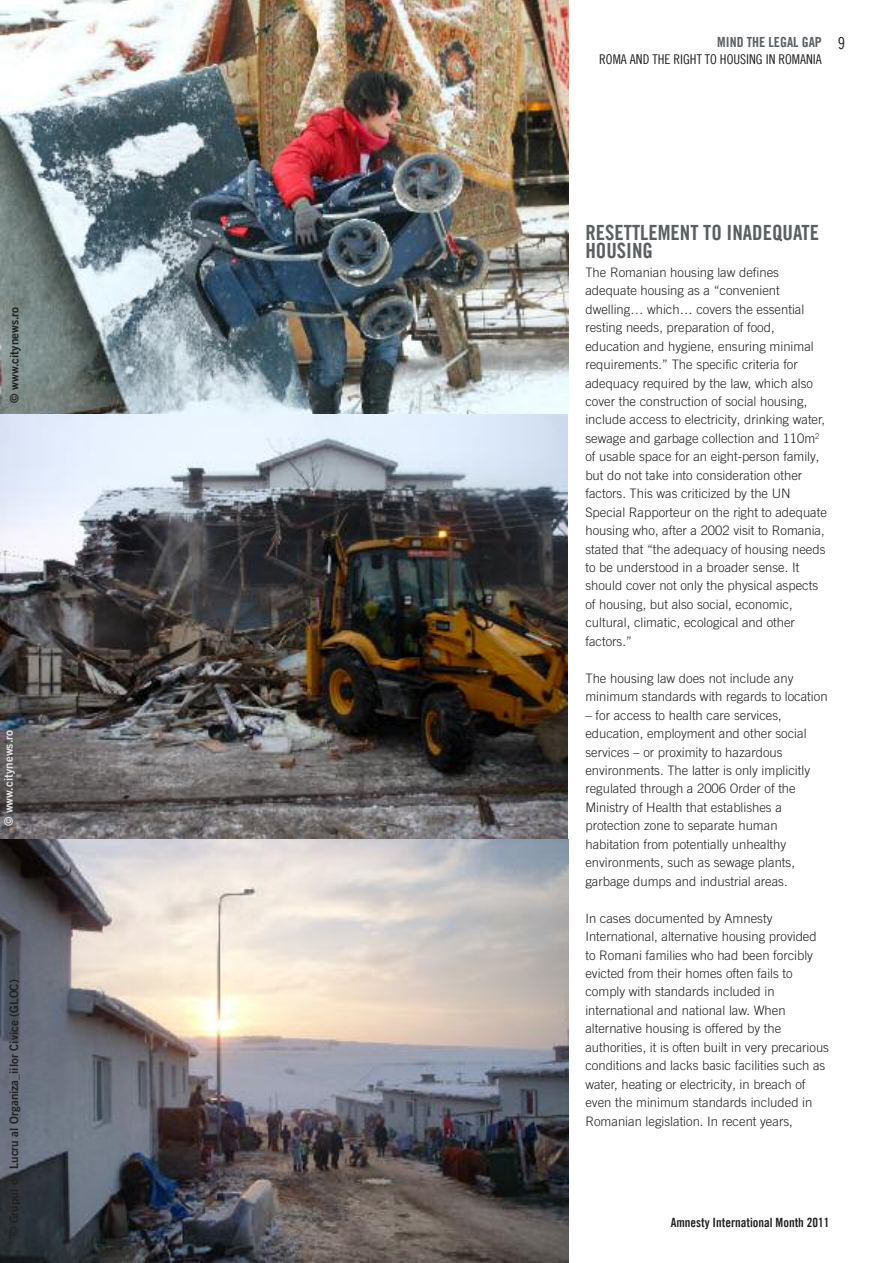
<style>
.page{position:relative;width:893px;height:1263px;background:#fff}
.page>*{position:absolute;margin:0;border:0;box-sizing:border-box;transform-origin:0 0}
.t1{font:21px/18.5px "Amnesty Trade Gothic Bd Cn 20";color:#5a5f62}
.t2{font:16.5px "Amnesty Trade Gothic Cn 18";color:#222221}
.t3{font:13.95px "Amnesty Trade Gothic Bd Cn 20";color:#5a5f62}
.t4{font:13.5px "Amnesty Trade Gothic Cn 18";color:#222221}
.t5{font:300 13.05px/18.5px "Amnesty Trade Gothic";color:#222221}
.t6{font:12.75px "Amnesty Trade Gothic Bd Cn 20";color:#222221}
.t7{font:11.7px "Amnesty Trade Gothic Bd 2";color:#222221}
.t8{font:11.7px "Amnesty Trade Gothic Bd 2";color:#dee0e2}
</style>
<div class="page">
<img style="left:0;top:0;width:568px;height:414px">
<img style="left:0;top:839px;width:568px;height:424px">
<img style="left:0;top:414px;width:568px;height:425px">
<p class="t7" style="left:7px;top:403px;width:98px;rotate:-90deg">© www.citynews.ro</p>
<p class="t8" style="left:1px;top:826px;width:98px;rotate:-90deg">© www.citynews.ro</p>
<p class="t7" style="left:7px;top:1236px;width:258px;rotate:-90deg">© Grupul de Lucru al Organiza_iilor Civice (GLOC)</p>
<p class="t3" style="left:717px;top:33px;width:106px">MIND THE LEGAL GAP</p>
<p class="t4" style="left:599px;top:50px;width:224px">ROMA AND THE RIGHT TO HOUSING IN ROMANIA</p>
<p class="t2" style="left:838px;top:33px;width:9px">9</p>
<h1 class="t1" style="left:585px;top:223px;width:235px">RESETTLEMENT TO INADEQUATE<br>HOUSING</h1>
<p class="t5" style="left:585px;top:263px;width:243px">The Romanian housing law defines adequate housing as a “convenient dwelling… which… covers the essential resting needs, preparation of food, education and hygiene, ensuring minimal requirements.” The specific criteria for adequacy required by the law, which also cover the construction of social housing, include access to electricity, drinking water, sewage and garbage collection and 110m<sup>2 </sup>of usable space for an eight-person family, but do not take into consideration other factors. This was criticized by the UN Special Rapporteur on the right to adequate housing who, after a 2002 visit to Romania, stated that “the adequacy of housing needs to be understood in a broader sense. It should cover not only the physical aspects of housing, but also social, economic, cultural, climatic, ecological and other factors.”</p>
<p class="t5" style="left:585px;top:669px;width:244px">The housing law does not include any minimum standards with regards to location</p>
<p class="t5" style="left:585px;top:705px;width:226px">– for access to health care services, education, employment and other social services – or proximity to hazardous environments. The latter is only implicitly regulated through a 2006 Order of the Ministry of Health that establishes a protection zone to separate human habitation from potentially unhealthy environments, such as sewage plants, garbage dumps and industrial areas.</p>
<p class="t5" style="left:585px;top:908px;width:245px">In cases documented by Amnesty International, alternative housing provided to Romani families who had been forcibly evicted from their homes often fails to comply with standards included in international and national law. When alternative housing is offered by the authorities, it is often built in very precarious conditions and lacks basic facilities such as water, heating or electricity, in breach of even the minimum standards included in Romanian legislation. In recent years,</p>
<p class="t6" style="left:671px;top:1214px;width:160px">AMNESTY INTERNATIONAL MONTH 2011</p>
</div>
